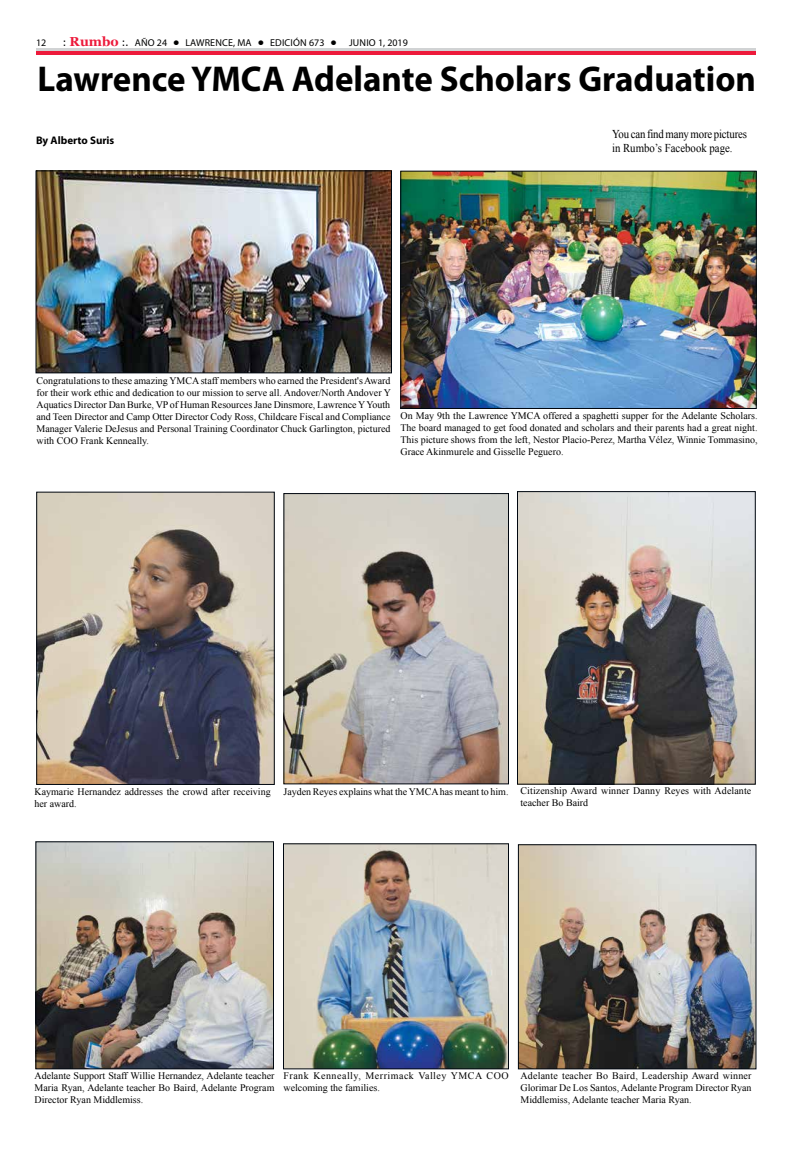
<style>
.page{position:relative;width:792px;height:1152px;background:#fff}
.page>*{position:absolute;margin:0;border:0;box-sizing:border-box;transform-origin:0 0}
.t1{font:700 36px "Myriad Pro";color:#000}
.t2{font:12px/14px "Times New Roman";letter-spacing:-.015em;color:#000;scale:.9 1}
.t3{font:700 11px "Myriad Pro";color:#000}
.t4{font:10px/12px "Times New Roman";color:#000;text-align:justify}
.t5{font:10px/12px "Times New Roman";letter-spacing:.05em;color:#000}
.t6{font:10px "Myriad Pro";letter-spacing:.02em;color:#000}
.s1{font-family:"Tahoma"}
.s2{font-family:"Georgia";font-weight:700;font-size:13px;color:#ed1a3b}
.s3{font-family:"Tahoma";font-weight:700}
</style>
<div class="page">
<div style="left:36px;top:50px;width:720px;height:5px;background:#ed1a3b"></div>
<hr style="left:36px;top:48px;width:720px;height:2px;background:#d1d3d4">
<img style="left:38px;top:173px;width:352px;height:198px">
<div style="left:36px;top:171px;width:356px;height:202px;border:1px solid #000710"></div>
<img style="left:402px;top:173px;width:352px;height:234px">
<div style="left:400px;top:171px;width:356px;height:238px;border:1px solid #000710"></div>
<img style="left:285px;top:846px;width:222px;height:221px">
<div style="left:283px;top:844px;width:226px;height:225px;border:1px solid #000710"></div>
<img style="left:38px;top:494px;width:235px;height:289px">
<div style="left:36px;top:492px;width:239px;height:293px;border:1px solid #000710"></div>
<img style="left:286px;top:495px;width:221px;height:287px">
<div style="left:284px;top:493px;width:225px;height:291px;border:1px solid #000710"></div>
<img style="left:519px;top:493px;width:235px;height:289px">
<div style="left:517px;top:491px;width:239px;height:293px;border:1px solid #000710"></div>
<img style="left:520px;top:846px;width:234px;height:221px">
<div style="left:518px;top:844px;width:238px;height:225px;border:1px solid #000710"></div>
<img style="left:38px;top:844px;width:234px;height:223px">
<div style="left:36px;top:842px;width:238px;height:227px;border:1px solid #000710"></div>
<p class="t6" style="left:36px;top:36px;width:12px">12</p>
<p class="t6" style="left:63px;top:36px;width:346px"><span class="s1">:</span> <span class="s2">Rumbo</span> <span class="s1">:.</span> AÑO 24 <span class="s3">•</span> LAWRENCE, MA <span class="s3">•</span> EDICIÓN 673 <span class="s3">•</span> JUNIO 1, 2019</p>
<h1 class="t1" style="left:38px;top:56px;width:720px">Lawrence YMCA Adelante Scholars Graduation</h1>
<p class="t3" style="left:36px;top:133px;width:80px">By Alberto Suris</p>
<p class="t2" style="left:612px;top:127px;width:151px">You can find many more pictures in Rumbo’s Facebook page.</p>
<p class="t4" style="left:36px;top:374px;width:356px">Congratulations to these amazing YMCA staff members who earned the President's Award for their work ethic and dedication to our mission to serve all. Andover/North Andover Y Aquatics Director Dan Burke, VP of Human Resources Jane Dinsmore, Lawrence Y Youth and Teen Director and Camp Otter Director Cody Ross, Childcare Fiscal and Compliance Manager Valerie DeJesus and Personal Training Coordinator Chuck Garlington, pictured with COO Frank Kenneally.</p>
<p class="t4" style="left:400px;top:409px;width:359px">On May 9th the Lawrence YMCA offered a spaghetti supper for the Adelante Scholars.<br>The board managed to get food donated and scholars and their parents had a great night.<br>This picture shows from the left, Nestor Placio-Perez, Martha Vélez, Winnie Tommasino, Grace Akinmurele and Gisselle Peguero.</p>
<p class="t4" style="left:34px;top:786px;width:238px">Kaymarie Hernandez addresses the crowd after receiving her award.</p>
<p class="t4" style="left:520px;top:785px;width:232px;text-indent:-237px">Jayden Reyes explains what the YMCA has meant to him. Citizenship Award winner Danny Reyes with Adelante teacher Bo Baird</p>
<p class="t4" style="left:34px;top:1069px;width:242px">Adelante Support Staff Willie Hernandez, Adelante teacher Maria Ryan, Adelante teacher Bo Baird, Adelante Program Director Ryan Middlemiss.</p>
<p class="t5" style="left:284px;top:1069px;width:227px">Frank Kenneally, Merrimack Valley YMCA COO welcoming the families.</p>
<p class="t4" style="left:520px;top:1069px;width:233px">Adelante teacher Bo Baird, Leadership Award winner Glorimar De Los Santos, Adelante Program Director Ryan Middlemiss, Adelante teacher Maria Ryan.</p>
</div>
